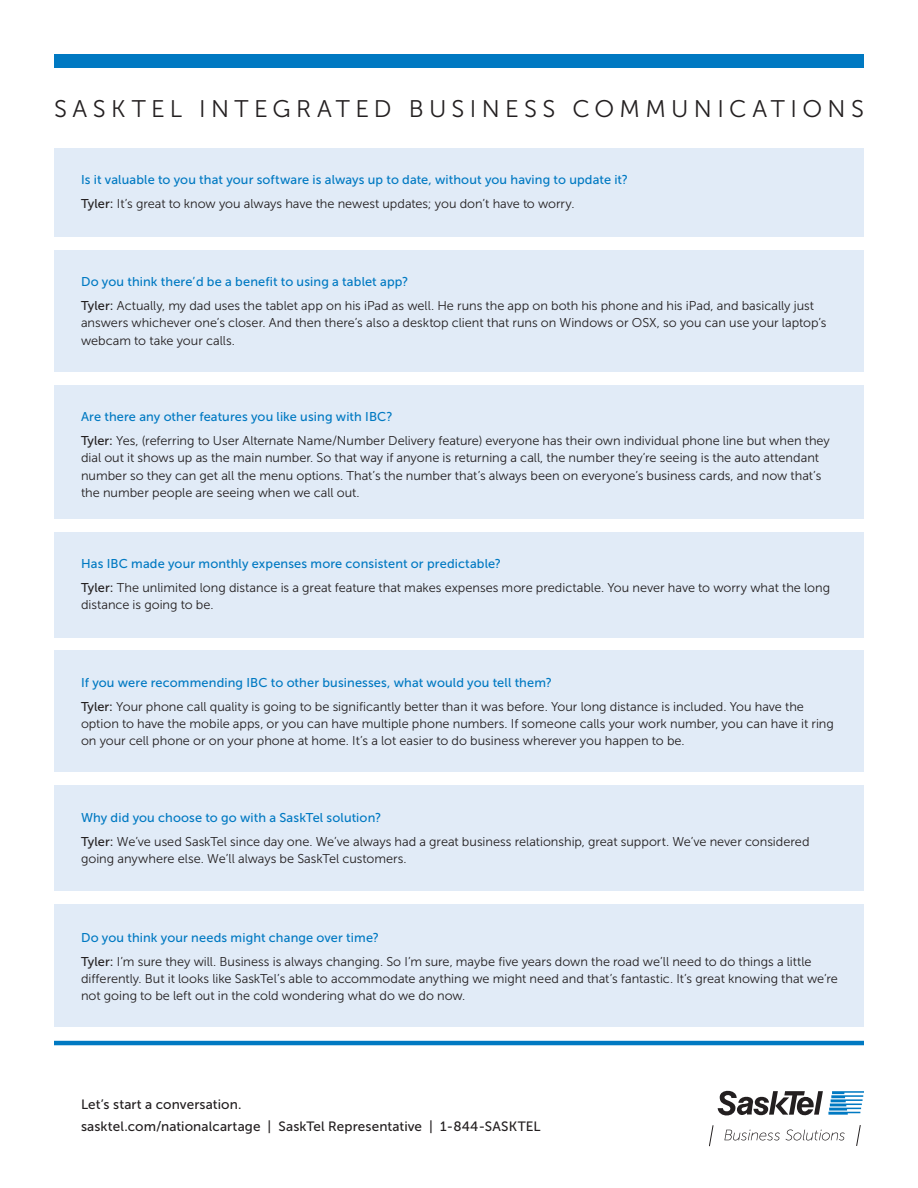
<style>
.page{position:relative;width:918px;height:1188px;background:#fff}
.page>*{position:absolute;margin:0;border:0;box-sizing:border-box;transform-origin:0 0}
.Main_head_16{font:24px "Museo Sans 300";letter-spacing:.22em;color:#231f20}
.t1{font:13.5px "Museo Sans 500";letter-spacing:.01em;color:#231f20}
.Body_16{font:12.75px/17.2px "Museo Sans 300";color:#231f20}
.Questions_16{font:12.75px "Museo Sans 500";letter-spacing:.01em;color:#0079c2}
.s1{font-family:"Museo Sans 500"}
</style>
<div class="page">
<div style="left:54px;top:250px;width:810px;height:121px;background:#e1ebf7"></div>
<div style="left:54px;top:385px;width:810px;height:133px;background:#e1ebf7"></div>
<div style="left:54px;top:532px;width:810px;height:105px;background:#e1ebf7"></div>
<div style="left:54px;top:651px;width:810px;height:121px;background:#e1ebf7"></div>
<div style="left:54px;top:786px;width:810px;height:105px;background:#e1ebf7"></div>
<div style="left:54px;top:904px;width:810px;height:123px;background:#e1ebf7"></div>
<svg style="left:709px;top:1091px;width:155px;height:55px"></svg>
<div style="left:54px;top:148px;width:810px;height:88px;background:#e1ebf7"></div>
<div style="left:54px;top:54px;width:810px;height:14px;background:#0079c2"></div>
<hr style="left:54px;top:1041px;width:810px;height:4px;background:#0079c2">
<p class="Main_head_16" style="left:54px;top:96px;width:811px">SASKTEL INTEGRATED BUSINESS COMMUNICATIONS</p>
<p class="Questions_16" style="left:81px;top:173px;width:549px">Is it valuable to you that your software is always up to date, without you having to update it?</p>
<p class="Body_16" style="left:81px;top:195px;width:495px"><span class="s1">Tyler:</span> It’s great to know you always have the newest updates; you don’t have to worry.</p>
<p class="Questions_16" style="left:81px;top:275px;width:329px">Do you think there’d be a benefit to using a tablet app?</p>
<p class="Body_16" style="left:81px;top:297px;width:747px"><span class="s1">Tyler:</span> Actually, my dad uses the tablet app on his iPad as well. He runs the app on both his phone and his iPad, and basically just answers whichever one’s closer. And then there’s also a desktop client that runs on Windows or OSX, so you can use your laptop’s webcam to take your calls.</p>
<p class="Questions_16" style="left:81px;top:410px;width:313px">Are there any other features you like using with IBC?</p>
<p class="Body_16" style="left:81px;top:432px;width:750px"><span class="s1">Tyler:</span> Yes, (referring to User Alternate Name/Number Delivery feature) everyone has their own individual phone line but when they dial out it shows up as the main number. So that way if anyone is returning a call, the number they’re seeing is the auto attendant number so they can get all the menu options. That’s the number that’s always been on everyone’s business cards, and now that’s the number people are seeing when we call out.</p>
<p class="Questions_16" style="left:81px;top:557px;width:422px">Has IBC made your monthly expenses more consistent or predictable?</p>
<p class="Body_16" style="left:81px;top:579px;width:751px"><span class="s1">Tyler:</span> The unlimited long distance is a great feature that makes expenses more predictable. You never have to worry what the long distance is going to be.</p>
<p class="Questions_16" style="left:81px;top:676px;width:473px">If you were recommending IBC to other businesses, what would you tell them?</p>
<p class="Body_16" style="left:81px;top:698px;width:754px"><span class="s1">Tyler:</span> Your phone call quality is going to be significantly better than it was before. Your long distance is included. You have the option to have the mobile apps, or you can have multiple phone numbers. If someone calls your work number, you can have it ring on your cell phone or on your phone at home. It’s a lot easier to do business wherever you happen to be.</p>
<p class="Questions_16" style="left:81px;top:811px;width:302px">Why did you choose to go with a SaskTel solution?</p>
<p class="Body_16" style="left:81px;top:833px;width:730px"><span class="s1">Tyler:</span> We’ve used SaskTel since day one. We’ve always had a great business relationship, great support. We’ve never considered going anywhere else. We’ll always be SaskTel customers.</p>
<p class="Questions_16" style="left:81px;top:930px;width:300px">Do you think your needs might change over time?</p>
<p class="Body_16" style="left:81px;top:953px;width:758px"><span class="s1">Tyler:</span> I’m sure they will. Business is always changing. So I’m sure, maybe five years down the road we’ll need to do things a little differently. But it looks like SaskTel’s able to accommodate anything we might need and that’s fantastic. It’s great knowing that we’re not going to be left out in the cold wondering what do we do now.</p>
<p class="t1" style="left:81px;top:1097px;width:162px">Let’s start a conversation.</p>
<p class="t1" style="left:81px;top:1119px;width:461px">sasktel.com/nationalcartage | SaskTel Representative | 1-844-SASKTEL</p>
</div>
